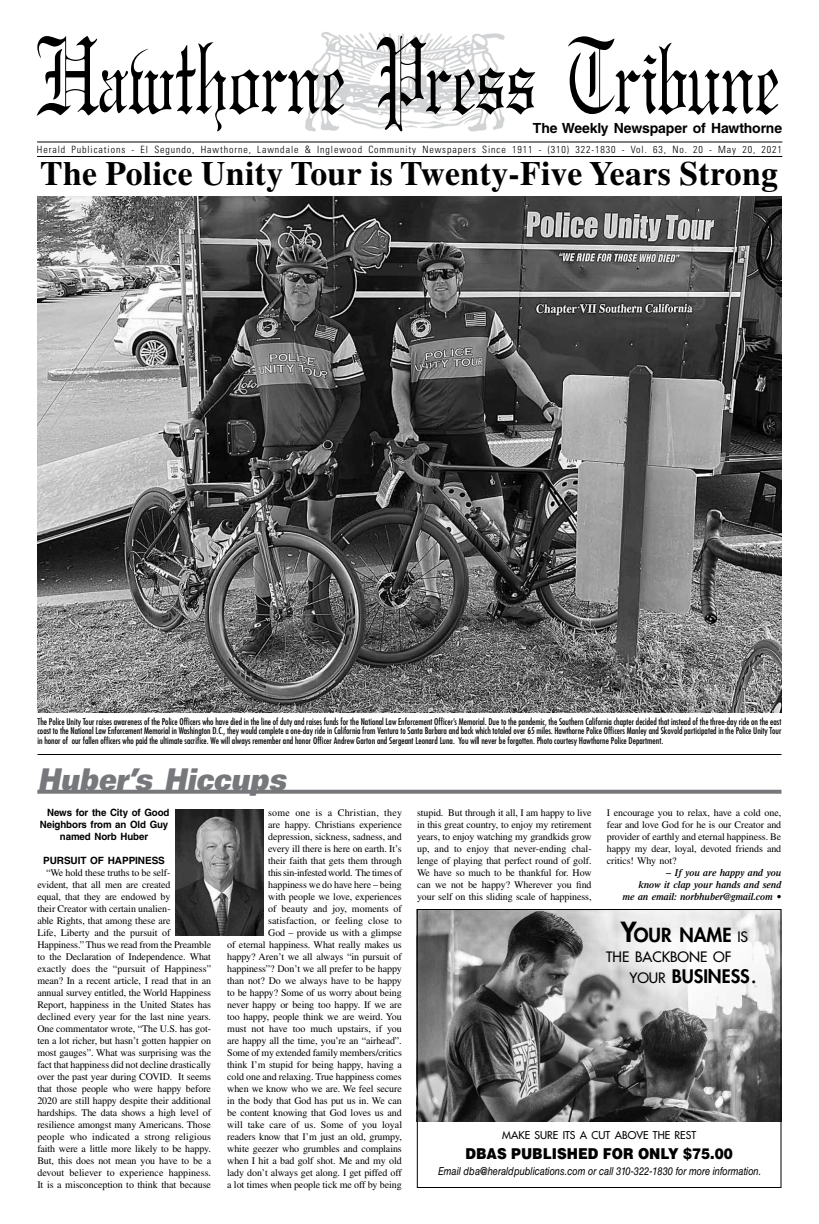
<style>
.page{position:relative;width:819px;height:1224px;background:#fff}
.page>*{position:absolute;margin:0;border:0;box-sizing:border-box;transform-origin:0 0}
.t1{font:100px "Gregorian";letter-spacing:-.01em;color:#000;scale:.78 1}
.t2{font:700 34px "Times LT Std";letter-spacing:.01em;color:#000}
.t3{font:italic 30px "Univers LT Std X Black Ex";color:#77787b;scale:.7 1}
.t4{font:800 18.9px "Futura Std";color:#000}
.t5{font:800 18.2px "Futura Std";color:#000}
.t6{font:900 15px "Helvetica LT Std";color:#000;scale:.9 1}
.t7{font:700 14px "Helvetica LT Std";letter-spacing:-.01em;color:#000}
.t8{font:500 14px "Futura Std";color:#000}
.t9{font:italic 11px "Helvetica LT Std";color:#000;scale:.85 1}
.t10{font:500 10.5px "Futura Std";color:#000}
.t11{font:10px/12px "Times LT Std";letter-spacing:-.01em;color:#000;text-align:justify}
.t12{font:300 condensed 10px "Univers LT Std";letter-spacing:.09em;color:#000}
.t13{font:italic 600 10px/12px "Times LT Std";letter-spacing:-.01em;color:#000;text-align:right}
.t14{font:700 10px "Helvetica LT Std";letter-spacing:-.01em;color:#000}
.t15{font:condensed 9px/9.4px "Futura Std";color:#000;text-align:justify}
.s1{font-size:27px}
.s2{font-weight:500;font-size:14px}
.s3{font-weight:400;font-size:26px}
</style>
<div class="page">
<img style="left:305px;top:32px;width:200px;height:100px">
<hr style="left:37px;top:141px;width:745px;height:1px;background:#000">
<hr style="left:37px;top:156px;width:745px;height:1px;background:#000">
<svg style="left:37px;top:790px;width:745px;height:4px;background:#808184"></svg>
<img style="left:175px;top:809px;width:89px;height:127px">
<hr style="left:37px;top:754px;width:745px;height:1px;background:#000">
<img style="left:37px;top:197px;width:745px;height:516px">
<img style="left:419px;top:911px;width:361px;height:211px">
<div style="left:417px;top:909px;width:365px;height:279px;border:1px solid #000"></div>
<h1 class="t1" style="left:36px;top:22px;width:956px">Hawthorne Press Tribune</h1>
<p class="t12" style="left:37px;top:143px;width:747px">Herald Publications - El Segundo, Hawthorne, Lawndale &amp; Inglewood Community Newspapers Since 1911 - (310) 322-1830 - Vol. 63, No. 20 - May 20, 2021</p>
<h3 class="t7" style="left:533px;top:119px;width:251px">The Weekly Newspaper of Hawthorne</h3>
<h2 class="t2" style="left:40px;top:153px;width:739px">The Police Unity Tour is Twenty-Five Years Strong</h2>
<p class="t15" style="left:37px;top:717px;width:745px">The Police Unity Tour raises awareness of the Police Officers who have died in the line of duty and raises funds for the National Law Enforcement Officer’s Memorial. Due to the pandemic, the Southern California chapter decided that instead of the three-day ride on the east coast to the National Law Enforcement Memorial in Washington D.C., they would complete a one-day ride in California from Ventura to Santa Barbara and back which totaled over 65 miles. Hawthorne Police Officers Manley and Skovold participated in the Police Unity Tour in honor of our fallen officers who paid the ultimate sacrifice. We will always remember and honor Officer Andrew Garton and Sergeant Leonard Luna. You will never be forgotten. Photo courtesy Hawthorne Police Department.</p>
<h3 class="t3" style="left:37px;top:761px;width:366px">Huber’s Hiccups</h3>
<p class="t14" style="left:47px;top:806px;width:124px">News for the City of Good</p>
<p class="t14" style="left:40px;top:818px;width:130px">Neighbors from an Old Guy</p>
<p class="t14" style="left:60px;top:830px;width:90px">named Norb Huber</p>
<p class="t14" style="left:43px;top:854px;width:123px">Pursuit of Happiness</p>
<p class="t11" style="left:37px;top:866px;width:175px;text-align:left;text-indent:9px">“We hold these truths to be self-<br>evident, that all men are created<br>equal, that they are endowed by<br>their Creator with certain unalien-<br>able Rights, that among these are<br>Life, Liberty and the pursuit of Happiness.” Thus we read from the Preamble to the Declaration of Independence. What exactly does the “pursuit of Happiness” mean? In a recent article, I read that in an annual survey entitled, the World Happiness Report, happiness in the United States has declined every year for the last nine years.<br>One commentator wrote, “The U.S. has got&shy;ten a lot richer, but hasn’t gotten happier on most gauges”. What was surprising was the fact that happiness did not decline drastically over the past year during COVID. It seems that those people who were happy before 2020 are still happy despite their additional hardships. The data shows a high level of resilience amongst many Americans. Those people who indicated a strong religious faith were a little more likely to be happy.<br>But, this does not mean you have to be a devout believer to experience happiness.<br>It is a misconception to think that because</p>
<p class="t11" style="left:227px;top:806px;width:176px;text-align:right">some one is a Christian, they<br>are happy. Christians experience depression, sickness, sadness, and<br>every ill there is here on earth. It’s<br>their faith that gets them through<br>this sin-infested world. The times of happiness we do have here – being<br>with people we love, experiences<br>of beauty and joy, moments of satisfaction, or feeling close to<br>God – provide us with a glimpse<br>of eternal happiness. What really makes us happy? Aren’t we all always “in pursuit of happiness”? Don’t we all prefer to be happy than not? Do we always have to be happy to be happy? Some of us worry about being never happy or being too happy. If we are too happy, people think we are weird. You must not have too much upstairs, if you are happy all the time, you’re an “airhead”.<br>Some of my extended family members/critics think I’m stupid for being happy, having a cold one and relaxing. True happiness comes when we know who we are. We feel secure in the body that God has put us in. We can be content knowing that God loves us and will take care of us. Some of you loyal readers know that I’m just an old, grumpy, white geezer who grumbles and complains when I hit a bad golf shot. Me and my old lady don’t always get along. I get piffed off a lot times when people tick me off by being</p>
<p class="t11" style="left:417px;top:806px;width:176px">stupid. But through it all, I am happy to live in this great country, to enjoy my retirement years, to enjoy watching my grandkids grow up, and to enjoy that never-ending chal&shy;lenge of playing that perfect round of golf.<br>We have so much to be thankful for. How can we not be happy? Wherever you find your self on this sliding scale of happiness,</p>
<p class="t11" style="left:607px;top:806px;width:176px">I encourage you to relax, have a cold one, fear and love God for he is our Creator and provider of earthly and eternal happiness. Be happy my dear, loyal, devoted friends and critics! Why not?</p>
<p class="t13" style="left:623px;top:866px;width:160px">– If you are happy and you<br>know it clap your hands and send<br>me an email: norbhuber@gmail.com •</p>
<h3 class="t4" style="left:621px;top:923px;width:129px"><span class="s1">Y</span>OUR NAME <span class="s2">IS</span></h3>
<h3 class="t8" style="left:606px;top:948px;width:127px">THE BACKBONE OF</h3>
<h3 class="t5" style="left:629px;top:965px;width:130px"><span class="s2">YOUR</span> BUSINESS<span class="s3">.</span></h3>
<p class="t10" style="left:502px;top:1129px;width:196px">MAKE SURE ITS A CUT ABOVE THE REST</p>
<h3 class="t6" style="left:466px;top:1143px;width:298px">DBAS PUBLISHED FOR ONLY $75.00</h3>
<p class="t9" style="left:438px;top:1165px;width:382px">Email dba@heraldpublications.com or call 310-322-1830 for more information.</p>
</div>
